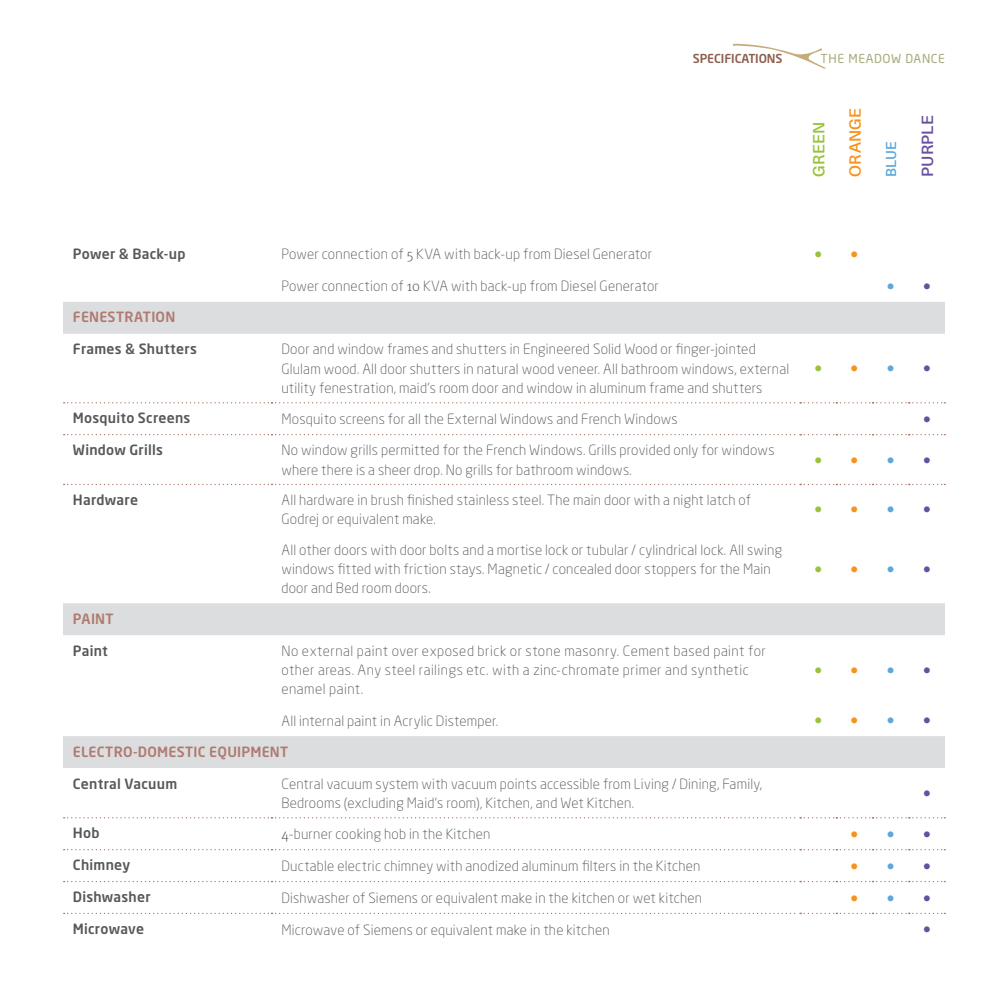
<style>
.page{position:relative;width:1008px;height:1008px;background:#fff}
.page>*{position:absolute;margin:0;border:0;box-sizing:border-box;transform-origin:0 0}
.t1{font:15.75px "Neue Haas Unica Pro X Black";color:#9ac23b}
.t2{font:15.75px "Neue Haas Unica Pro X Black";color:#5ba8dc}
.t3{font:500 15.75px "Neue Haas Unica Pro";letter-spacing:.005em;color:#f7931d}
.t4{font:500 15.75px "Neue Haas Unica Pro";color:#6850a1}
.t5{font:15.75px "Neue Haas Unica Pro X Black";color:#6850a1}
.t6{font:15.75px "Neue Haas Unica Pro X Black";color:#f7931d}
.t7{font:500 15.75px "Neue Haas Unica Pro";color:#9ac23b}
.t8{font:300 14px/19.2px "Total Environment";letter-spacing:.015em;color:#57585a}
.t9{font:300 14px/19.2px "Total Environment";letter-spacing:.035em;color:#57585a}
.t10{font:500 14px "Total Environment";letter-spacing:.015em;color:#57585a}
.t11{font:500 14px "Total Environment";letter-spacing:.015em;color:#b07a6f}
.t12{font:500 14px "Neue Haas Unica Pro";color:#5ba8dc}
.t13{font:500 12.25px "Neo Sans Pro";letter-spacing:-.01em;color:#8c6051}
.t14{font:12.25px "Neo Sans Pro";letter-spacing:.05em;color:#a7a97a}
.s1{color:#f7931d}
.s2{color:#6850a1}
.s3{color:#5ba8dc}
</style>
<div class="page">
<svg style="left:733px;top:44px;width:93px;height:25px"></svg>
<svg style="left:63px;top:302px;width:882px;height:466px"></svg>
<svg style="left:64px;top:402px;width:881px;height:1px"></svg>
<svg style="left:64px;top:434px;width:881px;height:1px"></svg>
<svg style="left:64px;top:484px;width:881px;height:1px"></svg>
<svg style="left:64px;top:817px;width:881px;height:1px"></svg>
<svg style="left:64px;top:849px;width:881px;height:1px"></svg>
<svg style="left:64px;top:881px;width:881px;height:1px"></svg>
<svg style="left:64px;top:913px;width:881px;height:1px"></svg>
<p class="t13" style="left:693px;top:51px;width:91px">SPECIFICATIONS</p>
<p class="t14" style="left:821px;top:51px;width:126px">THE MEADOW DANCE</p>
<p class="t7" style="left:809px;top:177px;width:56px;rotate:-90deg">GREEN</p>
<p class="t3" style="left:846px;top:177px;width:70px;rotate:-90deg">ORANGE</p>
<p class="t12" style="left:883px;top:177px;width:37px;rotate:-90deg">BLUE</p>
<p class="t4" style="left:918px;top:177px;width:63px;rotate:-90deg">PURPLE</p>
<p class="t10" style="left:73px;top:245px;width:114px">Power &amp; Back-up</p>
<p class="t8" style="left:281px;top:244px;width:372px">Power connection of 5 KVA with back-up from Diesel Generator</p>
<p class="t1" style="left:815px;top:244px;width:45px">• <span class="s1">•</span></p>
<p class="t8" style="left:281px;top:276px;width:379px">Power connection of 10 KVA with back-up from Diesel Generator</p>
<p class="t2" style="left:887px;top:276px;width:45px">• <span class="s2">•</span></p>
<p class="t11" style="left:73px;top:308px;width:104px">FENESTRATION</p>
<p class="t10" style="left:73px;top:340px;width:126px">Frames &amp; Shutters</p>
<p class="t8" style="left:281px;top:339px;width:509px">Door and window frames and shutters in Engineered Solid Wood or finger-jointed<br>Glulam wood. All door shutters in natural wood veneer. All bathroom windows, external utility fenestration, maid’s room door and window in aluminum frame and shutters</p>
<p class="t1" style="left:815px;top:358px;width:45px">• <span class="s1">•</span></p>
<p class="t2" style="left:887px;top:358px;width:45px">• <span class="s2">•</span></p>
<p class="t10" style="left:73px;top:409px;width:119px">Mosquito Screens</p>
<p class="t8" style="left:281px;top:409px;width:398px">Mosquito screens for all the External Windows and French Windows</p>
<p class="t5" style="left:923px;top:409px;width:9px">•</p>
<p class="t10" style="left:73px;top:441px;width:92px">Window Grills</p>
<p class="t8" style="left:281px;top:440px;width:495px">No window grills permitted for the French Windows. Grills provided only for windows where there is a sheer drop. No grills for bathroom windows.</p>
<p class="t1" style="left:815px;top:450px;width:45px">• <span class="s1">•</span></p>
<p class="t2" style="left:887px;top:450px;width:45px">• <span class="s2">•</span></p>
<p class="t10" style="left:73px;top:491px;width:67px">Hardware</p>
<p class="t8" style="left:281px;top:490px;width:471px">All hardware in brush finished stainless steel. The main door with a night latch of<br>Godrej or equivalent make.</p>
<p class="t8" style="left:281px;top:540px;width:502px">All other doors with door bolts and a mortise lock or tubular / cylindrical lock. All swing windows fitted with friction stays. Magnetic / concealed door stoppers for the Main door and Bed room doors.</p>
<p class="t11" style="left:73px;top:610px;width:42px">PAINT</p>
<p class="t10" style="left:73px;top:642px;width:37px">Paint</p>
<p class="t9" style="left:281px;top:641px;width:486px">No external paint over exposed brick or stone masonry. Cement based paint for other areas. Any steel railings etc. with a zinc-chromate primer and synthetic enamel paint.</p>
<p class="t1" style="left:815px;top:500px;width:45px">• <span class="s1">•</span></p>
<p class="t2" style="left:887px;top:500px;width:45px">• <span class="s2">•</span></p>
<p class="t1" style="left:815px;top:559px;width:45px">• <span class="s1">•</span></p>
<p class="t2" style="left:887px;top:559px;width:45px">• <span class="s2">•</span></p>
<p class="t1" style="left:815px;top:660px;width:45px">• <span class="s1">•</span></p>
<p class="t2" style="left:887px;top:660px;width:45px">• <span class="s2">•</span></p>
<p class="t8" style="left:281px;top:711px;width:218px">All internal paint in Acrylic Distemper.</p>
<p class="t1" style="left:815px;top:710px;width:45px">• <span class="s1">•</span></p>
<p class="t2" style="left:887px;top:710px;width:45px">• <span class="s2">•</span></p>
<p class="t11" style="left:73px;top:743px;width:217px">ELECTRO-DOMESTIC EQUIPMENT</p>
<p class="t10" style="left:73px;top:775px;width:106px">Central Vacuum</p>
<p class="t8" style="left:281px;top:774px;width:482px">Central vacuum system with vacuum points accessible from Living / Dining, Family,<br>Bedrooms (excluding Maid’s room), Kitchen, and Wet Kitchen.</p>
<p class="t5" style="left:923px;top:783px;width:9px">•</p>
<p class="t10" style="left:73px;top:824px;width:28px">Hob</p>
<p class="t8" style="left:281px;top:824px;width:210px">4-burner cooking hob in the Kitchen</p>
<p class="t6" style="left:851px;top:824px;width:45px">• <span class="s3">•</span></p>
<p class="t5" style="left:923px;top:824px;width:9px">•</p>
<p class="t10" style="left:73px;top:856px;width:59px">Chimney</p>
<p class="t8" style="left:281px;top:856px;width:421px">Ductable electric chimney with anodized aluminum filters in the Kitchen</p>
<p class="t6" style="left:851px;top:856px;width:45px">• <span class="s3">•</span></p>
<p class="t5" style="left:923px;top:856px;width:9px">•</p>
<p class="t10" style="left:73px;top:888px;width:79px">Dishwasher</p>
<p class="t8" style="left:281px;top:888px;width:422px">Dishwasher of Siemens or equivalent make in the kitchen or wet kitchen</p>
<p class="t6" style="left:851px;top:888px;width:45px">• <span class="s3">•</span></p>
<p class="t5" style="left:923px;top:888px;width:9px">•</p>
<p class="t10" style="left:73px;top:920px;width:73px">Microwave</p>
<p class="t8" style="left:281px;top:920px;width:330px">Microwave of Siemens or equivalent make in the kitchen</p>
<p class="t5" style="left:923px;top:920px;width:9px">•</p>
</div>
